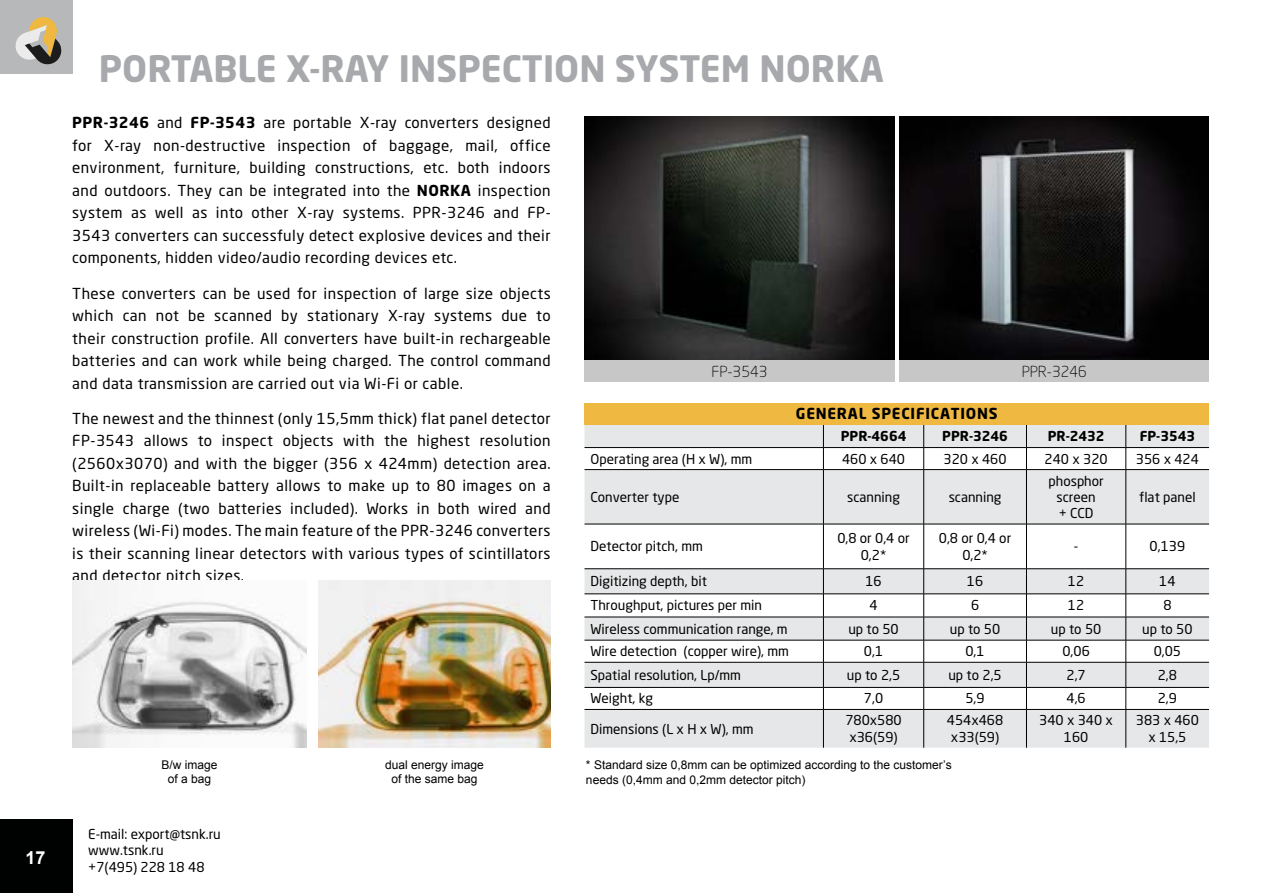
<style>
.page{position:relative;width:1263px;height:893px;background:#fff}
.page>*{position:absolute;margin:0;border:0;box-sizing:border-box;transform-origin:0 0}
.t1{font:700 36px "Neo Sans Pro";color:#a7a9ac}
.t2{font:700 18px "Arial";color:#fff}
.t3{font:15px/22.5px "Neo Sans Pro";letter-spacing:.03em;color:#000;text-align:justify}
.t4{font:700 15px "Neo Sans Pro";letter-spacing:.05em;color:#000}
.t5{font:300 15px "Neo Sans Pro";color:#000}
.t6{font:13.5px/16.2px "Neo Sans Pro";color:#000;text-align:center}
.t7{font:700 13.5px "Neo Sans Pro";color:#000}
.t8{font:12px/14.4px "Arial";color:#000;text-align:center}
.s1{font-weight:700}
</style>
<div class="page">
<div style="left:0;top:0;width:72px;height:73px;background:#b6b8ba"></div>
<div style="left:0;top:820px;width:72px;height:73px;background:#000101"></div>
<svg style="left:15px;top:17px;width:47px;height:48px"></svg>
<img style="left:318px;top:580px;width:233px;height:167px">
<img style="left:72px;top:580px;width:235px;height:168px">
<svg style="left:584px;top:424px;width:625px;height:144px;fill:#e6e7e8"></svg>
<hr style="left:584px;top:447px;width:239px;height:1px;background:#000">
<hr style="left:823px;top:447px;width:101px;height:1px;background:#000">
<svg style="left:823px;top:424px;width:1px;height:45px"></svg>
<hr style="left:924px;top:447px;width:102px;height:1px;background:#000">
<svg style="left:923px;top:424px;width:1px;height:45px"></svg>
<hr style="left:1026px;top:447px;width:100px;height:1px;background:#000">
<svg style="left:1026px;top:424px;width:1px;height:45px"></svg>
<hr style="left:1126px;top:447px;width:83px;height:1px;background:#000">
<svg style="left:1125px;top:424px;width:1px;height:45px"></svg>
<hr style="left:584px;top:469px;width:239px;height:1px;background:#000">
<hr style="left:823px;top:469px;width:101px;height:1px;background:#000">
<hr style="left:823px;top:470px;width:1px;height:54px;background:#000">
<hr style="left:924px;top:469px;width:102px;height:1px;background:#000">
<hr style="left:923px;top:470px;width:1px;height:54px;background:#000">
<hr style="left:1026px;top:469px;width:100px;height:1px;background:#000">
<hr style="left:1026px;top:470px;width:1px;height:54px;background:#000">
<hr style="left:1126px;top:469px;width:83px;height:1px;background:#000">
<hr style="left:1125px;top:470px;width:1px;height:54px;background:#000">
<hr style="left:584px;top:524px;width:239px;height:1px;background:#000">
<hr style="left:823px;top:524px;width:101px;height:1px;background:#000">
<hr style="left:823px;top:524px;width:1px;height:45px;background:#000">
<hr style="left:924px;top:524px;width:102px;height:1px;background:#000">
<hr style="left:923px;top:524px;width:1px;height:45px;background:#000">
<hr style="left:1026px;top:524px;width:100px;height:1px;background:#000">
<hr style="left:1026px;top:524px;width:1px;height:45px;background:#000">
<hr style="left:1126px;top:524px;width:83px;height:1px;background:#000">
<hr style="left:1125px;top:524px;width:1px;height:45px;background:#000">
<hr style="left:584px;top:568px;width:239px;height:1px;background:#000">
<hr style="left:823px;top:568px;width:101px;height:1px;background:#000">
<hr style="left:924px;top:568px;width:102px;height:1px;background:#000">
<hr style="left:1026px;top:568px;width:100px;height:1px;background:#000">
<hr style="left:1126px;top:568px;width:83px;height:1px;background:#000">
<svg style="left:584px;top:569px;width:625px;height:179px"></svg>
<hr style="left:584px;top:709px;width:239px;height:1px;background:#000">
<hr style="left:823px;top:709px;width:101px;height:1px;background:#000">
<hr style="left:823px;top:710px;width:1px;height:38px;background:#000">
<hr style="left:924px;top:709px;width:102px;height:1px;background:#000">
<hr style="left:923px;top:710px;width:1px;height:38px;background:#000">
<hr style="left:1026px;top:709px;width:100px;height:1px;background:#000">
<hr style="left:1026px;top:710px;width:1px;height:38px;background:#000">
<hr style="left:1126px;top:709px;width:83px;height:1px;background:#000">
<hr style="left:1125px;top:710px;width:1px;height:38px;background:#000">
<div style="left:584px;top:403px;width:625px;height:21px;background:#eeb841"></div>
<img style="left:899px;top:117px;width:310px;height:243px">
<img style="left:584px;top:117px;width:311px;height:243px">
<div style="left:584px;top:360px;width:310px;height:22px;background:#c7c7c7"></div>
<div style="left:899px;top:360px;width:310px;height:22px;background:#c7c7c7"></div>
<p class="t2" style="left:26px;top:846px;width:22px">17</p>
<h1 class="t1" style="left:99px;top:46px;width:786px">PORTABLE X-RAY INSPECTION SYSTEM NORKA</h1>
<p class="t3" style="left:72px;top:111px;width:480px"><span class="s1">PPR-3246</span> and <span class="s1">FP-3543</span> are portable X-ray converters designed for X-ray non-destructive inspection of baggage, mail, office environment, furniture, building constructions, etc. both indoors and outdoors. They can be integrated into the <span class="s1">NORKA</span> inspection system as well as into other X-ray systems. PPR-3246 and FP-3543 converters can successfuly detect explosive devices and their components, hidden video/audio recording devices etc.</p>
<p class="t3" style="left:72px;top:282px;width:480px">These converters can be used for inspection of large size objects which can not be scanned by stationary X-ray systems due to their construction profile. All converters have built-in rechargeable batteries and can work while being charged. The control command and data transmission are carried out via Wi-Fi or cable.</p>
<p class="t3" style="left:72px;top:407px;width:480px">The newest and the thinnest (only 15,5mm thick) flat panel detector FP-3543 allows to inspect objects with the highest resolution (2560x3070) and with the bigger (356 х 424mm) detection area.<br>Built-in replaceable battery allows to make up to 80 images on a single charge (two batteries included). Works in both wired and wireless (Wi-Fi) modes. The main feature of the PPR-3246 converters is their scanning linear detectors with various types of scintillators and detector pitch sizes.</p>
<p class="t5" style="left:712px;top:362px;width:57px">FP-3543</p>
<p class="t5" style="left:1022px;top:362px;width:67px">PPR-3246</p>
<p class="t4" style="left:796px;top:404px;width:203px">GENERAL SPECIFICATIONS</p>
<p class="t7" style="left:841px;top:427px;width:67px">PPR-4664</p>
<p class="t7" style="left:942px;top:427px;width:67px">PPR-3246</p>
<p class="t7" style="left:1048px;top:427px;width:58px">PR-2432</p>
<p class="t7" style="left:1140px;top:427px;width:57px">FP-3543</p>
<p class="t6" style="left:590px;top:450px;width:163px">Operating area (H x W), mm</p>
<p class="t6" style="left:842px;top:450px;width:65px">460 х 640</p>
<p class="t6" style="left:943px;top:450px;width:65px">320 х 460</p>
<p class="t6" style="left:1045px;top:450px;width:65px">240 х 320</p>
<p class="t6" style="left:1136px;top:450px;width:65px">356 х 424</p>
<p class="t6" style="left:590px;top:489px;width:90px">Converter type</p>
<p class="t6" style="left:847px;top:489px;width:54px">scanning</p>
<p class="t6" style="left:949px;top:489px;width:54px">scanning</p>
<p class="t6" style="left:1048px;top:472px;width:57px">phosphor screen<br>+ CCD</p>
<p class="t6" style="left:1139px;top:489px;width:58px">flat panel</p>
<p class="t6" style="left:590px;top:538px;width:114px">Detector pitch, mm</p>
<p class="t6" style="left:837px;top:530px;width:74px">0,8 or 0,4 or<br>0,2*</p>
<p class="t6" style="left:939px;top:530px;width:74px">0,8 or 0,4 or<br>0,2*</p>
<p class="t6" style="left:1074px;top:538px;width:6px">-</p>
<p class="t6" style="left:1150px;top:538px;width:37px">0,139</p>
<p class="t6" style="left:590px;top:573px;width:118px">Digitizing depth, bit</p>
<p class="t6" style="left:865px;top:573px;width:18px">16</p>
<p class="t6" style="left:967px;top:573px;width:18px">16</p>
<p class="t6" style="left:1068px;top:573px;width:18px">12</p>
<p class="t6" style="left:1159px;top:573px;width:18px">14</p>
<p class="t6" style="left:590px;top:597px;width:173px">Throughput, pictures per min</p>
<p class="t6" style="left:869px;top:597px;width:10px">4</p>
<p class="t6" style="left:971px;top:597px;width:10px">6</p>
<p class="t6" style="left:1068px;top:597px;width:18px">12</p>
<p class="t6" style="left:1163px;top:597px;width:10px">8</p>
<p class="t6" style="left:590px;top:620px;width:199px">Wireless communication range, m</p>
<p class="t6" style="left:848px;top:620px;width:52px">up to 50</p>
<p class="t6" style="left:950px;top:620px;width:52px">up to 50</p>
<p class="t6" style="left:1051px;top:620px;width:52px">up to 50</p>
<p class="t6" style="left:1142px;top:620px;width:52px">up to 50</p>
<p class="t6" style="left:590px;top:643px;width:200px">Wire detection (copper wire), mm</p>
<p class="t6" style="left:864px;top:643px;width:21px">0,1</p>
<p class="t6" style="left:965px;top:643px;width:21px">0,1</p>
<p class="t6" style="left:1062px;top:643px;width:29px">0,06</p>
<p class="t6" style="left:1154px;top:643px;width:29px">0,05</p>
<p class="t6" style="left:590px;top:667px;width:152px">Spatial resolution, Lp/mm</p>
<p class="t6" style="left:847px;top:667px;width:55px">up to 2,5</p>
<p class="t6" style="left:948px;top:667px;width:55px">up to 2,5</p>
<p class="t6" style="left:1066px;top:667px;width:21px">2,7</p>
<p class="t6" style="left:1158px;top:667px;width:21px">2,8</p>
<p class="t6" style="left:590px;top:690px;width:64px">Weight, kg</p>
<p class="t6" style="left:864px;top:690px;width:21px">7,0</p>
<p class="t6" style="left:965px;top:690px;width:21px">5,9</p>
<p class="t6" style="left:1066px;top:690px;width:21px">4,6</p>
<p class="t6" style="left:1158px;top:690px;width:21px">2,9</p>
<p class="t6" style="left:590px;top:720px;width:165px">Dimensions (L x H x W), mm</p>
<p class="t6" style="left:845px;top:712px;width:58px">780х580 х36(59)</p>
<p class="t6" style="left:947px;top:712px;width:58px">454х468 х33(59)</p>
<p class="t6" style="left:1039px;top:712px;width:75px">340 х 340 х<br>160</p>
<p class="t6" style="left:1136px;top:712px;width:65px">383 х 460 х 15,5</p>
<p class="t8" style="left:586px;top:758px;width:367px;text-align:left">* Standard size 0,8mm can be optimized according to the customer’s needs (0,4mm and 0,2mm detector pitch)</p>
<p class="t8" style="left:161px;top:758px;width:58px">B/w image of a bag</p>
<p class="t8" style="left:385px;top:758px;width:100px">dual energy image of the same bag</p>
<p class="t6" style="left:88px;top:826px;width:134px;text-align:left">E-mail: export@tsnk.ru www.tsnk.ru<br>+7(495) 228 18 48</p>
</div>
